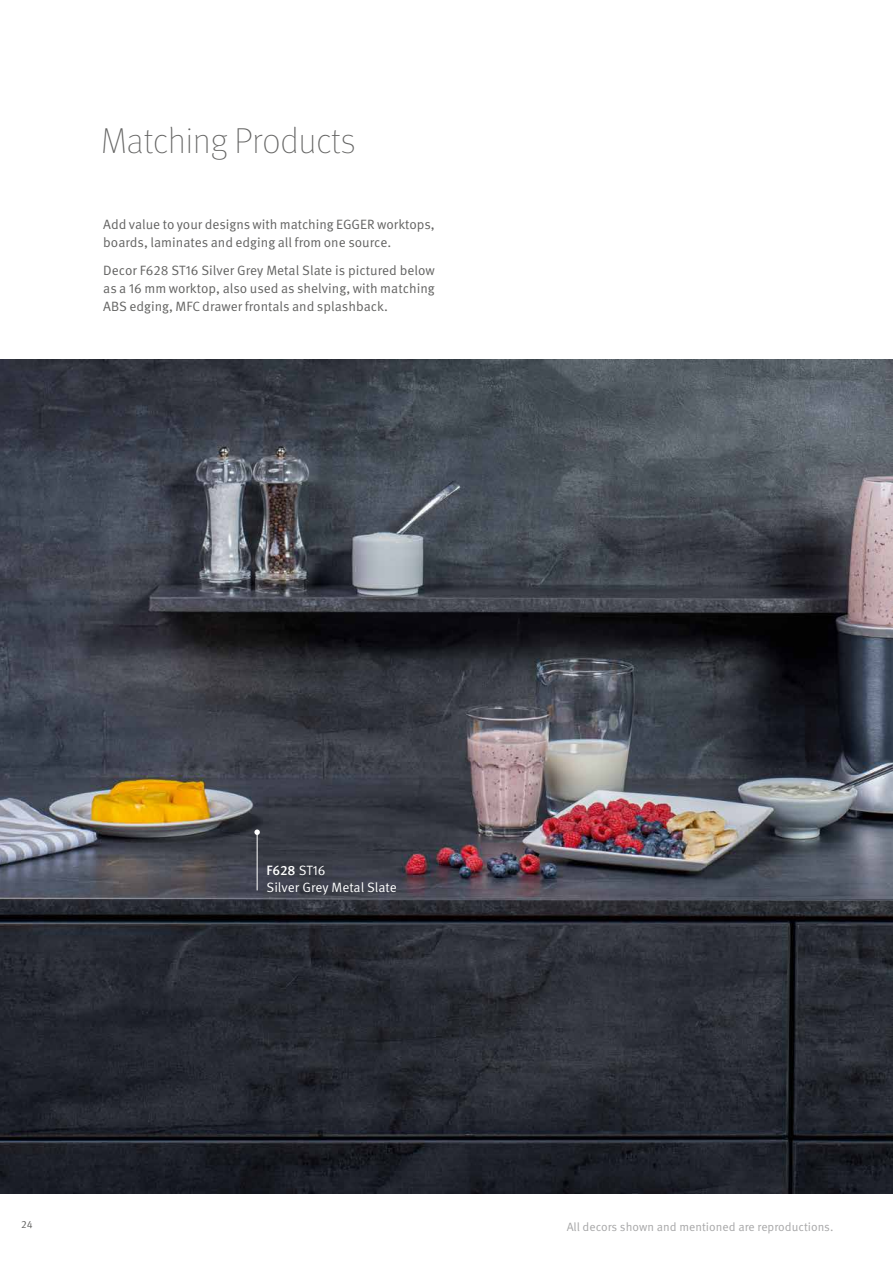
<style>
.page{position:relative;width:893px;height:1263px;background:#fff}
.page>*{position:absolute;margin:0;border:0;box-sizing:border-box;transform-origin:0 0}
.t1{font:100 36px "Meta Pro";color:#636362}
.t2{font:13.5px/18px "Meta Pro";color:#636362}
.t3{font:13.5px/16.5px "Meta Pro";color:#fff}
.t4{font:12px "Meta Pro";color:#a7a7a8}
.t5{font:10.5px "Meta Pro";color:#636362}
.s1{font-weight:500}
</style>
<div class="page">
<img style="left:0;top:359px;width:893px;height:835px">
<hr style="left:257px;top:832px;width:1px;height:58px;background:#fff">
<svg style="left:254px;top:829px;width:6px;height:6px"></svg>
<h1 class="t1" style="left:101px;top:115px;width:256px">Matching Products</h1>
<p class="t2" style="left:103px;top:216px;width:333px">Add value to your designs with matching EGGER worktops, boards, laminates and edging all from one source.</p>
<p class="t2" style="left:103px;top:262px;width:333px;text-align:justify">Decor F628 ST16 Silver Grey Metal Slate is pictured below as a 16 mm worktop, also used as shelving, with matching ABS edging, MFC drawer frontals and splashback.</p>
<p class="t5" style="left:21px;top:1218px;width:13px">24</p>
<p class="t3" style="left:267px;top:863px;width:132px"><span class="s1">F628</span> ST16<br>Silver Grey Metal Slate</p>
<p class="t4" style="left:567px;top:1219px;width:268px">All decors shown and mentioned are reproductions.</p>
</div>
